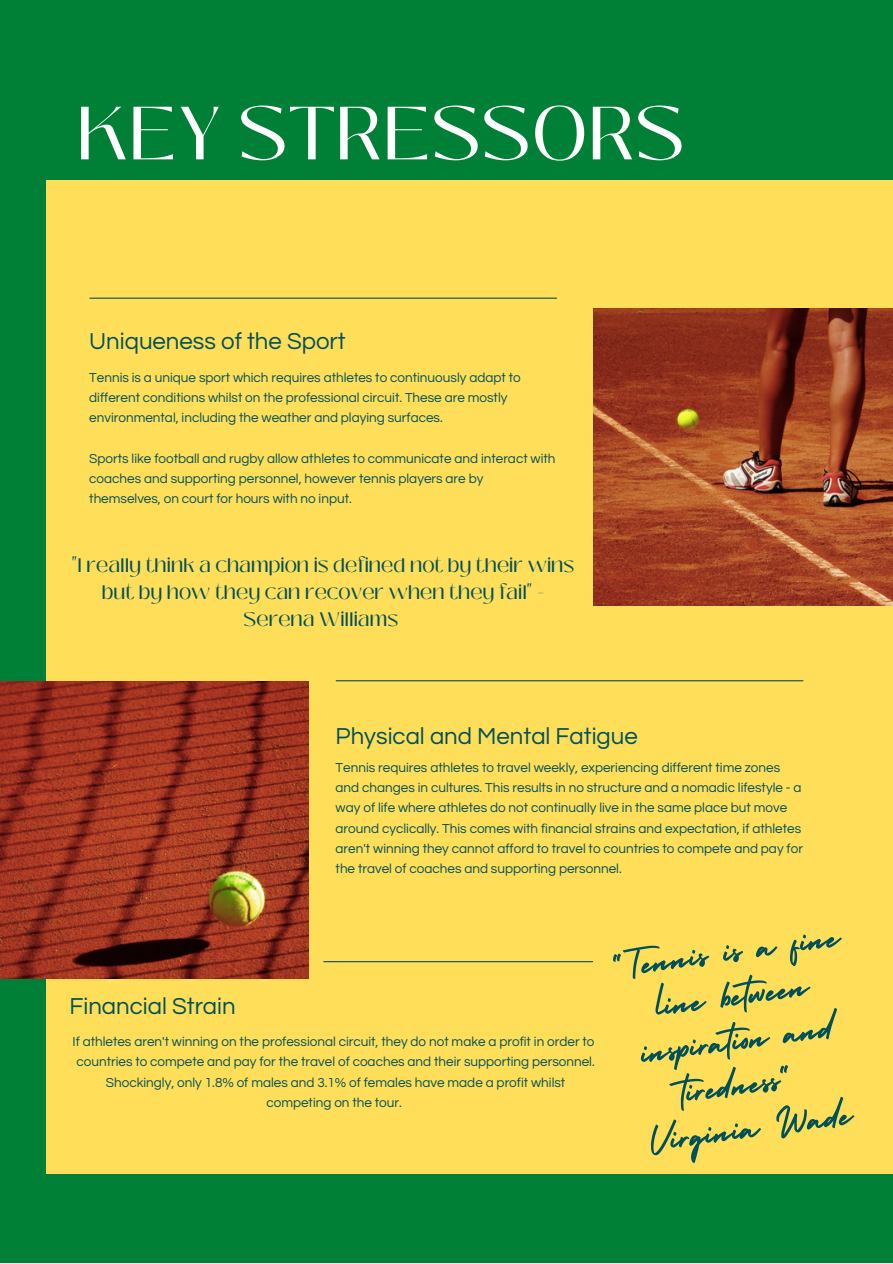
<style>
.page{position:relative;width:893px;height:1264px;background:#fff}
.page>*{position:absolute;margin:0;border:0;box-sizing:border-box;transform-origin:0 0}
.t1{font:75px "Black Mango";color:#fff}
.t2{font:44.85px/44.4px "Holiday";color:#005059;text-align:center}
.t3{font:24px "Questrial";color:#005059}
.t4{font:19.5px/27px "Black Mango";color:#005059;text-align:center}
.t5{font:13.5px/20.2px "Questrial";color:#005059}
</style>
<div class="page">
<div style="left:0;top:0;width:892px;height:1262px;background:#008037"></div>
<div style="left:47px;top:180px;width:845px;height:993px;background:#ffde59"></div>
<img style="left:593px;top:308px;width:299px;height:297px">
<hr style="left:336px;top:680px;width:466px;height:1px;background:#005059">
<img style="left:0;top:681px;width:308px;height:297px">
<hr style="left:90px;top:297px;width:466px;height:2px;background:#005059">
<hr style="left:324px;top:961px;width:268px;height:1px;background:#005059">
<h1 class="t1" style="left:76px;top:77px;width:610px">KEY STRESSORS</h1>
<h3 class="t3" style="left:89px;top:329px;width:258px">Uniqueness of the Sport</h3>
<p class="t5" style="left:89px;top:368px;width:433px">Tennis is a unique sport which requires athletes to continuously adapt to different conditions whilst on the professional circuit. These are mostly environmental, including the weather and playing surfaces.</p>
<p class="t5" style="left:89px;top:448px;width:468px">Sports like football and rugby allow athletes to communicate and interact with coaches and supporting personnel, however tennis players are by themselves, on court for hours with no input.</p>
<h3 class="t4" style="left:72px;top:552px;width:504px">"I really think a champion is defined not by their wins but by how they can recover when they fail" -<br>Serena Williams</h3>
<h3 class="t3" style="left:335px;top:724px;width:304px">Physical and Mental Fatigue</h3>
<p class="t5" style="left:335px;top:757px;width:469px">Tennis requires athletes to travel weekly, experiencing different time zones and changes in cultures. This results in no structure and a nomadic lifestyle - a way of life where athletes do not continually live in the same place but move around cyclically. This comes with financial strains and expectation, if athletes aren't winning they cannot afford to travel to countries to compete and pay for the travel of coaches and supporting personnel.</p>
<h3 class="t3" style="left:69px;top:993px;width:168px">Financial Strain</h3>
<p class="t5" style="left:72px;top:1031px;width:523px;text-align:center">If athletes aren't winning on the professional circuit, they do not make a profit in order to countries to compete and pay for the travel of coaches and their supporting personnel.<br>Shockingly, only 1.8% of males and 3.1% of females have made a profit whilst competing on the tour.</p>
<h2 class="t2" style="left:609px;top:940px;width:231px;rotate:-8deg">"Tennis is a fine line between inspiration and tiredness"<br>Virginia Wade</h2>
</div>
